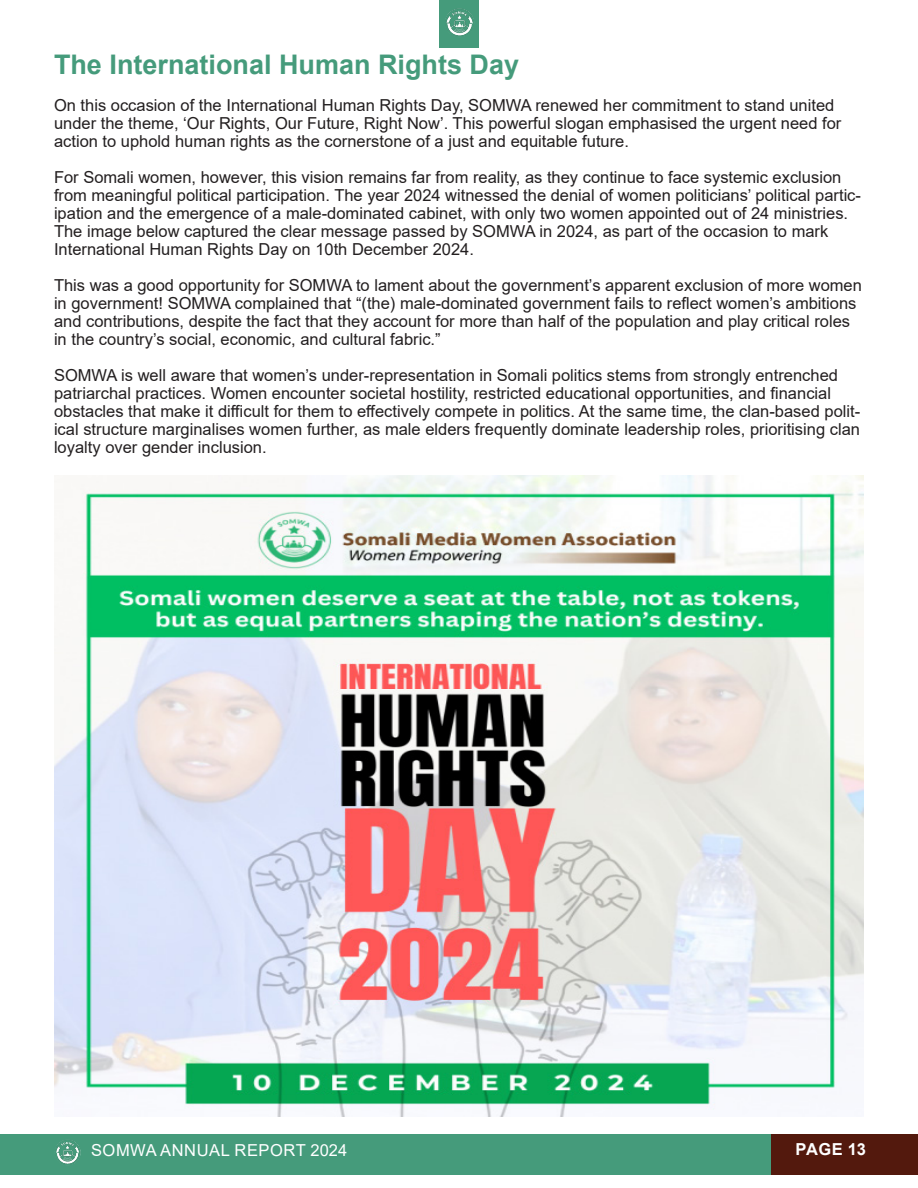
<style>
.page{position:relative;width:918px;height:1188px;background:#fff}
.page>*{position:absolute;margin:0;border:0;box-sizing:border-box;transform-origin:0 0}
.Heading{font:700 27px "Arial";color:#459b7b}
.t1{font:16.5px/18px "Arial";color:#231f20}
.t2{font:16.5px "Arial";letter-spacing:.035em;color:#fff}
.t3{font:700 16.5px "Arial";letter-spacing:.02em;color:#fff}
</style>
<div class="page">
<div style="left:0;top:1134px;width:771px;height:40px;background:#459b7b"></div>
<div style="left:771px;top:1134px;width:147px;height:40px;background:#53190d"></div>
<div style="left:439px;top:0;width:40px;height:47px;background:#459b7b"></div>
<img style="left:445px;top:8px;width:29px;height:29px;border-radius:15px">
<img style="left:55px;top:1139px;width:26px;height:26px;border-radius:13px">
<img style="left:54px;top:476px;width:810px;height:641px">
<p class="Heading" style="left:54px;top:45px;width:467px">The International Human Rights Day</p>
<p class="t1" style="left:54px;top:96px;width:789px">On this occasion of the International Human Rights Day, SOMWA renewed her commitment to stand united under the theme, ‘Our Rights, Our Future, Right Now’. This powerful slogan emphasised the urgent need for action to uphold human rights as the cornerstone of a just and equitable future.</p>
<p class="t1" style="left:54px;top:168px;width:809px">For Somali women, however, this vision remains far from reality, as they continue to face systemic exclusion from meaningful political participation. The year 2024 witnessed the denial of women politicians’ political partic&shy;ipation and the emergence of a male-dominated cabinet, with only two women appointed out of 24 ministries.</p>
<p class="t1" style="left:54px;top:222px;width:776px">The image below captured the clear message passed by SOMWA in 2024, as part of the occasion to mark<br>International Human Rights Day on 10th December 2024.</p>
<p class="t1" style="left:54px;top:276px;width:809px">This was a good opportunity for SOMWA to lament about the government’s apparent exclusion of more women in government! SOMWA complained that “(the) male-dominated government fails to reflect women’s ambitions and contributions, despite the fact that they account for more than half of the population and play critical roles in the country’s social, economic, and cultural fabric.”</p>
<p class="t1" style="left:54px;top:366px;width:808px">SOMWA is well aware that women’s under-representation in Somali politics stems from strongly entrenched patriarchal practices. Women encounter societal hostility, restricted educational opportunities, and financial obstacles that make it difficult for them to effectively compete in politics. At the same time, the clan-based polit&shy;ical structure marginalises women further, as male elders frequently dominate leadership roles, prioritising clan loyalty over gender inclusion.</p>
<p class="t2" style="left:91px;top:1139px;width:258px">SOMWA ANNUAL REPORT 2024</p>
<p class="t3" style="left:796px;top:1138px;width:72px">PAGE 13</p>
</div>
